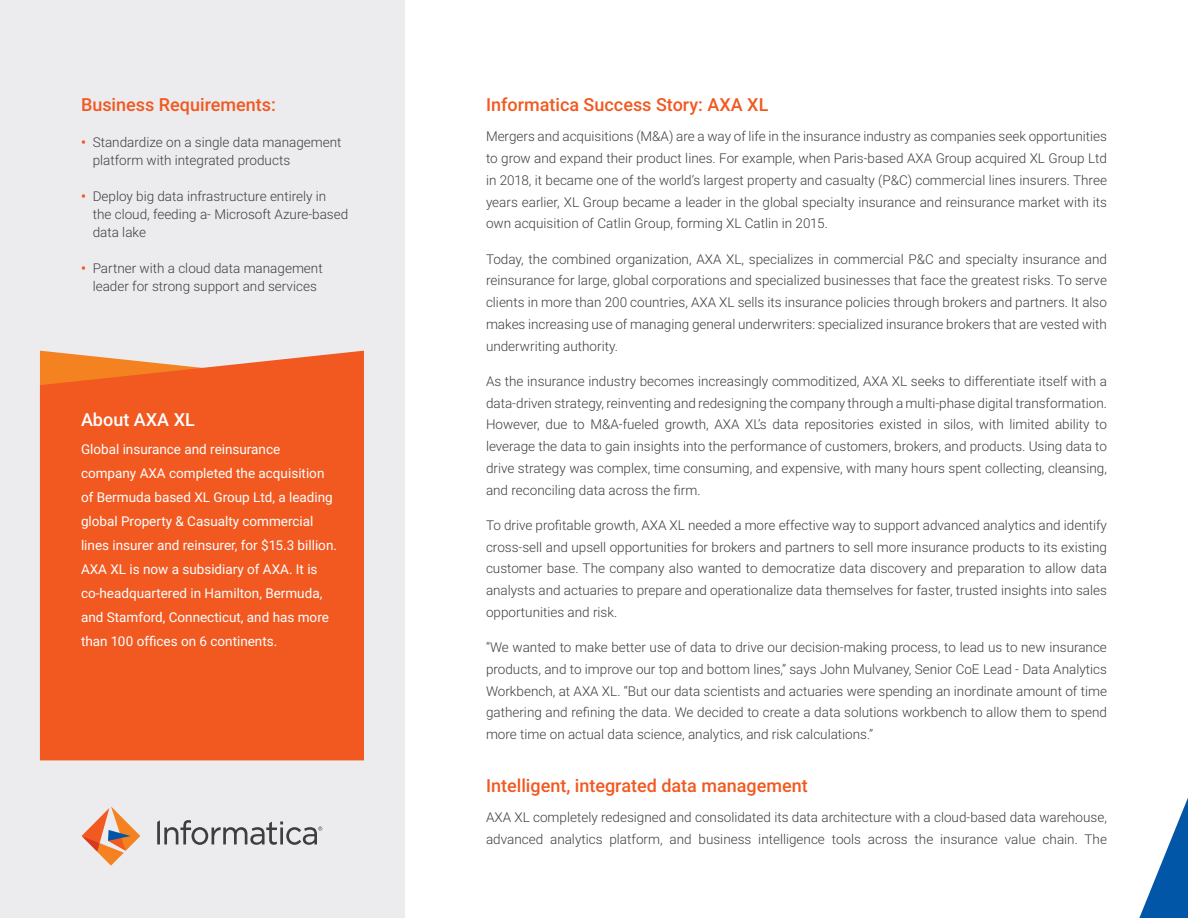
<style>
.page{position:relative;width:1188px;height:918px;background:#fff}
.page>*{position:absolute;margin:0;border:0;box-sizing:border-box;transform-origin:0 0}
.Headers{font:500 18px "Roboto";color:#f15921}
.t1{font:500 18px "Roboto";color:#fff}
.Body_Copy{font:300 13.5px/21.8px "Roboto";color:#3e3e3f;text-align:justify}
.t2{font:13.5px/24px "Roboto";color:#fff}
.s1{font-weight:700;color:#f15921}
</style>
<div class="page">
<div style="left:0;top:0;width:405px;height:918px;background:#ececee"></div>
<svg style="left:1139px;top:798px;width:49px;height:120px"></svg>
<div style="left:40px;top:351px;width:324px;height:409px;background:#f15921"></div>
<svg style="left:82px;top:806px;width:58px;height:60px"></svg>
<svg style="left:157px;top:820px;width:165px;height:25px"></svg>
<p class="Headers" style="left:81px;top:92px;width:196px">Business Requirements:</p>
<p class="Body_Copy" style="left:93px;top:132px;width:250px;line-height:18px;text-indent:-12px"><span class="s1">•</span> Standardize on a single data management platform with integrated products</p>
<p class="Body_Copy" style="left:93px;top:186px;width:257px;line-height:18px;text-align:left;text-indent:-12px"><span class="s1">•</span> Deploy big data infrastructure entirely in the cloud, feeding a- Microsoft Azure-based data lake</p>
<p class="Body_Copy" style="left:81px;top:258px;width:243px;line-height:18px;text-align:center"><span class="s1">•</span> Partner with a cloud data management leader for strong support and services</p>
<p class="t1" style="left:81px;top:407px;width:115px">About AXA XL</p>
<p class="t2" style="left:81px;top:437px;width:258px">Global insurance and reinsurance company AXA completed the acquisition of Bermuda based XL Group Ltd, a leading global Property &amp; Casualty commercial lines insurer and reinsurer, for $15.3 billion.<br>AXA XL is now a subsidiary of AXA. It is co-headquartered in Hamilton, Bermuda, and Stamford, Connecticut, and has more than 100 offices on 6 continents.</p>
<p class="Headers" style="left:486px;top:92px;width:284px">Informatica Success Story: AXA XL</p>
<p class="Body_Copy" style="left:486px;top:125px;width:622px">Mergers and acquisitions (M&amp;A) are a way of life in the insurance industry as companies seek opportunities to grow and expand their product lines. For example, when Paris-based AXA Group acquired XL Group Ltd in 2018, it became one of the world’s largest property and casualty (P&amp;C) commercial lines insurers. Three years earlier, XL Group became a leader in the global specialty insurance and reinsurance market with its own acquisition of Catlin Group, forming XL Catlin in 2015.</p>
<p class="Body_Copy" style="left:486px;top:248px;width:623px">Today, the combined organization, AXA XL, specializes in commercial P&amp;C and specialty insurance and reinsurance for large, global corporations and specialized businesses that face the greatest risks. To serve clients in more than 200 countries, AXA XL sells its insurance policies through brokers and partners. It also makes increasing use of managing general underwriters: specialized insurance brokers that are vested with underwriting authority.</p>
<p class="Body_Copy" style="left:486px;top:370px;width:623px">As the insurance industry becomes increasingly commoditized, AXA XL seeks to differentiate itself with a data-driven strategy, reinventing and redesigning the company through a multi-phase digital transformation.<br>However, due to M&amp;A-fueled growth, AXA XL’s data repositories existed in silos, with limited ability to leverage the data to gain insights into the performance of customers, brokers, and products. Using data to drive strategy was complex, time consuming, and expensive, with many hours spent collecting, cleansing, and reconciling data across the firm.</p>
<p class="Body_Copy" style="left:486px;top:514px;width:623px">To drive profitable growth, AXA XL needed a more effective way to support advanced analytics and identify cross-sell and upsell opportunities for brokers and partners to sell more insurance products to its existing customer base. The company also wanted to democratize data discovery and preparation to allow data analysts and actuaries to prepare and operationalize data themselves for faster, trusted insights into sales opportunities and risk.</p>
<p class="Body_Copy" style="left:486px;top:636px;width:623px">“We wanted to make better use of data to drive our decision-making process, to lead us to new insurance products, and to improve our top and bottom lines,” says John Mulvaney, Senior CoE Lead - Data Analytics Workbench, at AXA XL. “But our data scientists and actuaries were spending an inordinate amount of time gathering and refining the data. We decided to create a data solutions workbench to allow them to spend more time on actual data science, analytics, and risk calculations.”</p>
<p class="Headers" style="left:486px;top:773px;width:323px">Intelligent, integrated data management</p>
<p class="Body_Copy" style="left:486px;top:806px;width:623px">AXA XL completely redesigned and consolidated its data architecture with a cloud-based data warehouse, advanced analytics platform, and business intelligence tools across the insurance value chain. The</p>
</div>
